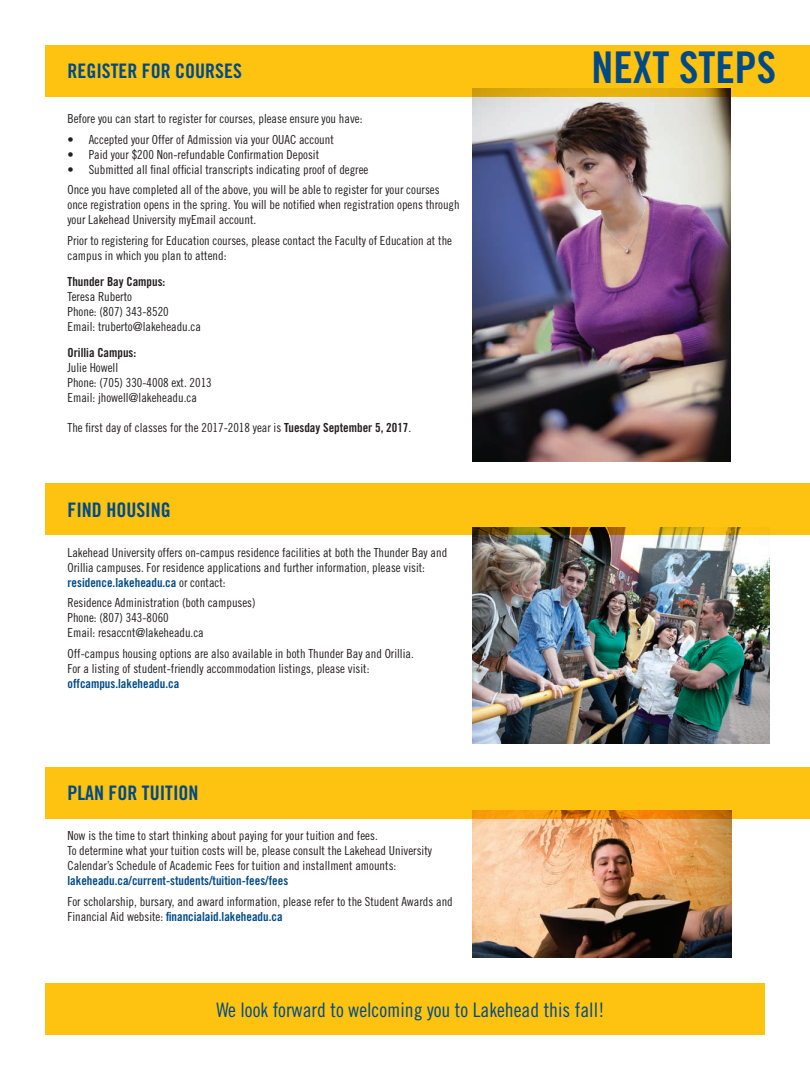
<style>
.page{position:relative;width:810px;height:1080px;background:#fff}
.page>*{position:absolute;margin:0;border:0;box-sizing:border-box;transform-origin:0 0}
.t1{font:43.75px "Trade Gothic LT Std Bd Cn 20";color:#004b87}
.t2{font:20px "Trade Gothic LT Std Cn 18";color:#004b87}
.t3{font:20px "Trade Gothic LT Std Bd Cn 20";color:#004b87}
.t4{font:12.5px/15px "Trade Gothic LT Std Cn 18";color:#231f20}
.t5{font:12.5px "Trade Gothic LT Std Bd Cn 20";color:#004b87}
.t6{font:12.5px "Trade Gothic LT Std Bd Cn 20";color:#231f20}
.s1{font-family:"Trade Gothic LT Std Bd Cn 20"}
.s2{font-family:"Trade Gothic LT Std Cn 18";color:#231f20}
</style>
<div class="page">
<div style="left:45px;top:45px;width:765px;height:51px;background:#fec210"></div>
<div style="left:45px;top:484px;width:765px;height:51px;background:#fec210"></div>
<div style="left:45px;top:768px;width:765px;height:51px;background:#fec210"></div>
<img style="left:472px;top:528px;width:297px;height:215px">
<div style="left:45px;top:984px;width:720px;height:51px;background:#fec210"></div>
<img style="left:472px;top:811px;width:259px;height:147px">
<img style="left:472px;top:89px;width:259px;height:372px">
<h2 class="t3" style="left:68px;top:59px;width:176px">REGISTER FOR COURSES</h2>
<p class="t4" style="left:68px;top:111px;width:297px">Before you can start to register for courses, please ensure you have:</p>
<p class="t4" style="left:68px;top:132px;width:268px">• Accepted your Offer of Admission via your OUAC account</p>
<p class="t4" style="left:68px;top:147px;width:253px">• Paid your $200 Non-refundable Confirmation Deposit</p>
<p class="t4" style="left:68px;top:159px;width:374px;line-height:20.6px">• Submitted all final official transcripts indicating proof of degree<br>Once you have completed all of the above, you will be able to register for your courses</p>
<p class="t4" style="left:68px;top:197px;width:394px">once registration opens in the spring. You will be notified when registration opens through your Lakehead University myEmail account.</p>
<p class="t4" style="left:68px;top:233px;width:386px">Prior to registering for Education courses, please contact the Faculty of Education at the campus in which you plan to attend:</p>
<p class="t6" style="left:68px;top:274px;width:99px">Thunder Bay Campus:</p>
<p class="t4" style="left:68px;top:289px;width:135px">Teresa Ruberto<br>Phone: (807) 343-8520<br>Email: truberto@lakeheadu.ca</p>
<p class="t6" style="left:68px;top:345px;width:70px">Orillia Campus:</p>
<p class="t4" style="left:68px;top:360px;width:146px">Julie Howell<br>Phone: (705) 330-4008 ext. 2013<br>Email: jhowell@lakeheadu.ca</p>
<p class="t4" style="left:68px;top:420px;width:345px">The first day of classes for the 2017-2018 year is <span class="s1">Tuesday September 5, 2017</span>.</p>
<h2 class="t3" style="left:68px;top:497px;width:105px">FIND HOUSING</h2>
<p class="t4" style="left:68px;top:544px;width:381px">Lakehead University offers on-campus residence facilities at both the Thunder Bay and<br>Orillia campuses. For residence applications and further information, please visit:</p>
<p class="t5" style="left:68px;top:574px;width:160px">residence.lakeheadu.ca <span class="s2">or contact:</span></p>
<p class="t4" style="left:68px;top:595px;width:190px">Residence Administration (both campuses)<br>Phone: (807) 343-8060<br>Email: resaccnt@lakeheadu.ca</p>
<p class="t4" style="left:68px;top:646px;width:348px">Off-campus housing options are also available in both Thunder Bay and Orillia.<br>For a listing of student-friendly accommodation listings, please visit:</p>
<p class="t5" style="left:68px;top:676px;width:113px">offcampus.lakeheadu.ca</p>
<h2 class="t3" style="left:68px;top:781px;width:133px">PLAN FOR TUITION</h2>
<p class="t4" style="left:68px;top:828px;width:366px">Now is the time to start thinking about paying for your tuition and fees.<br>To determine what your tuition costs will be, please consult the Lakehead University<br>Calendar’s Schedule of Academic Fees for tuition and installment amounts:</p>
<p class="t5" style="left:68px;top:873px;width:222px">lakeheadu.ca/current-students/tuition-fees/fees</p>
<p class="t4" style="left:68px;top:894px;width:387px">For scholarship, bursary, and award information, please refer to the Student Awards and</p>
<p class="t5" style="left:68px;top:909px;width:217px"><span class="s2">Financial Aid website:</span> financialaid.lakeheadu.ca</p>
<h1 class="t1" style="left:592px;top:41px;width:186px">NEXT STEPS</h1>
<h2 class="t2" style="left:216px;top:998px;width:390px">We look forward to welcoming you to Lakehead this fall!</h2>
</div>
